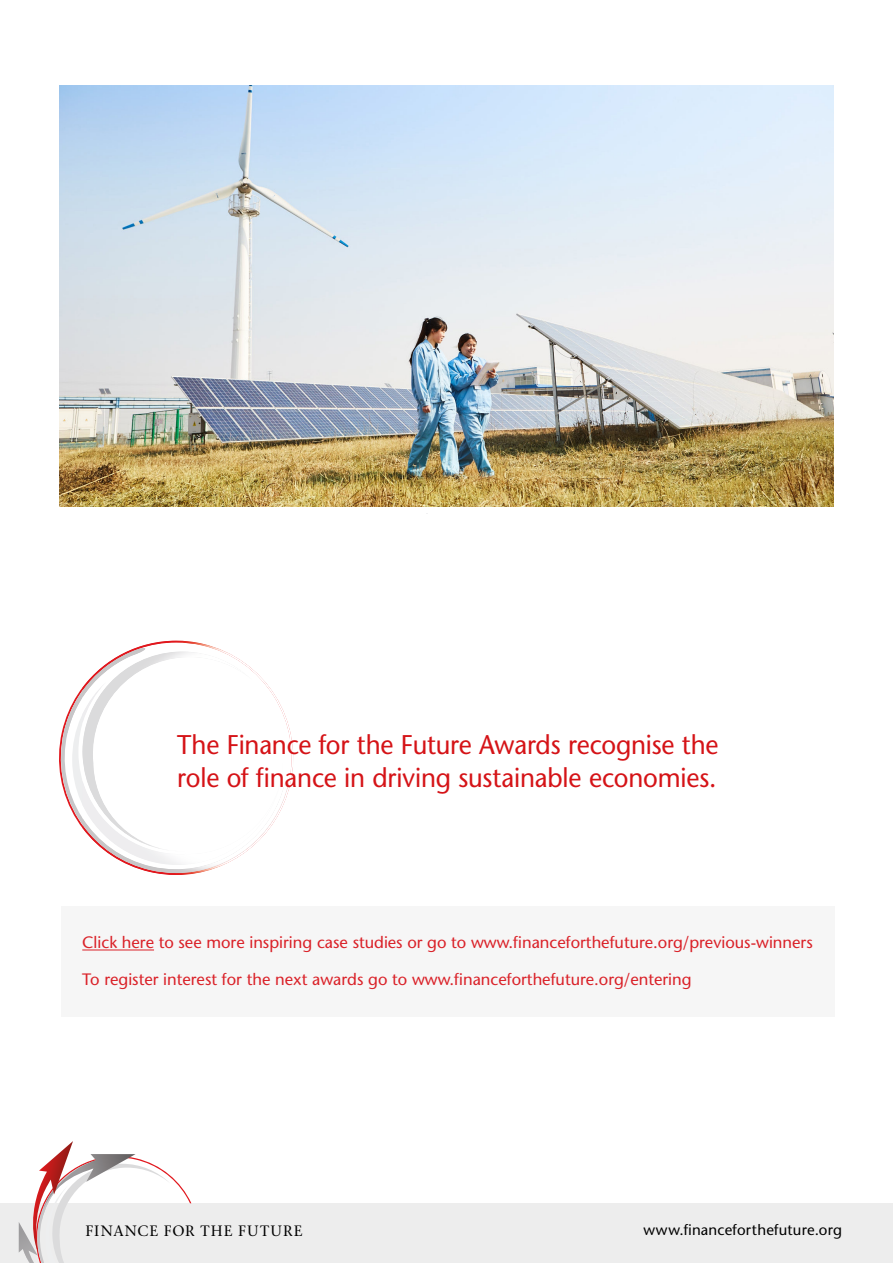
<style>
.page{position:relative;width:893px;height:1263px;background:#fff}
.page>*{position:absolute;margin:0;border:0;box-sizing:border-box;transform-origin:0 0}
.Subheader{font:27px/33px "Stone Sans";letter-spacing:-.01em;color:#d51317;scale:.95 1}
.t1{font:16.5px "Stone Sans";color:#da2128}
.t2{font:15px "Stone Sans";letter-spacing:.015em;color:#000}
.t3{font:15px "Stone Serif";letter-spacing:.07em;color:#000}
</style>
<div class="page">
<div style="left:0;top:1203px;width:893px;height:60px;background:#ededed"></div>
<svg style="left:19px;top:1141px;width:172px;height:122px"></svg>
<svg style="left:59px;top:724px;width:5px;height:67px"></svg>
<svg style="left:64px;top:687px;width:19px;height:142px"></svg>
<img style="left:135px;top:641px;width:159px;height:234px">
<img style="left:83px;top:649px;width:205px;height:224px">
<img style="left:83px;top:648px;width:63px;height:49px">
<div style="left:61px;top:906px;width:773px;height:111px;background:#f6f6f6"></div>
<hr style="left:82px;top:949px;width:72px;height:1px;background:#da2128">
<img style="left:60px;top:85px;width:773px;height:421px">
<p class="Subheader" style="left:177px;top:728px;width:571px">The Finance for the Future Awards recognise the role of finance in driving sustainable economies.</p>
<p class="t1" style="left:82px;top:933px;width:732px">Click here to see more inspiring case studies or go to www.financeforthefuture.org/previous-winners</p>
<p class="t1" style="left:82px;top:969px;width:611px">To register interest for the next awards go to www.financeforthefuture.org/entering</p>
<p class="t3" style="left:85px;top:1222px;width:219px">FINANCE FOR THE FUTURE</p>
<p class="t2" style="left:643px;top:1221px;width:200px">www.financeforthefuture.org</p>
</div>
